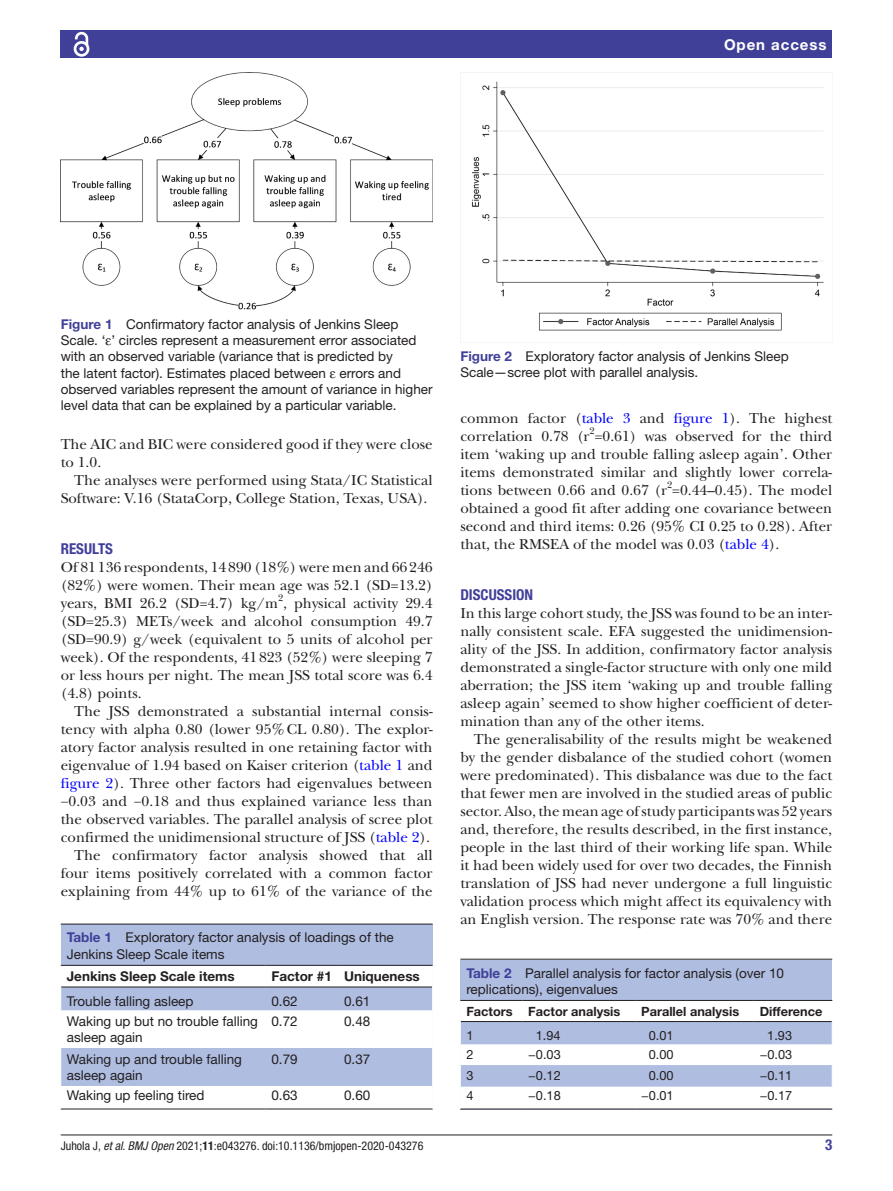
<style>
.page{position:relative;width:893px;height:1191px;background:#fff}
.page>*{position:absolute;margin:0;border:0;box-sizing:border-box;transform-origin:0 0}
.t1{font:15px/18px "New Baskerville";color:#231f20;text-align:justify}
.t2{font:700 condensed 15px "Helvetica Neue LT Std";color:#414099}
.t3{font:700 15px "Helvetica Neue LT Std";letter-spacing:.065em;color:#fff}
.t4{font:13.5px/16.2px "Helvetica Neue LT Std";color:#231f20}
.t5{font:700 13.5px "Helvetica Neue LT Std";color:#231f20}
.t6{font:12.75px "Helvetica Neue LT Std";color:#231f20}
.t7{font:700 12.75px "Helvetica Neue LT Std";color:#231f20}
.t8{font:condensed 12px "Helvetica Neue LT Std";color:#231f20}
.t9{font:9.9px "New Baskerville";color:#231f20}
.s1{font-weight:700;color:#414099}
.s2{color:#00f}
.s3{font-style:italic}
.s4{font-weight:700}
</style>
<div class="page">
<hr style="left:61px;top:1134px;width:771px;height:1px;background:#231f20">
<div style="left:61px;top:31px;width:771px;height:27px;background:#414099"></div>
<svg style="left:73px;top:31px;width:17px;height:26px"></svg>
<img style="left:61px;top:73px;width:372px;height:237px">
<div style="left:61px;top:924px;width:372px;height:185px;background:#afbde1"></div>
<hr style="left:61px;top:923px;width:372px;height:1px;background:#231f20">
<hr style="left:61px;top:1108px;width:204px;height:1px;background:#231f20">
<hr style="left:265px;top:1108px;width:73px;height:1px;background:#231f20">
<hr style="left:338px;top:1108px;width:95px;height:1px;background:#231f20">
<svg style="left:60px;top:965px;width:373px;height:143px"></svg>
<img style="left:460px;top:73px;width:364px;height:270px">
<div style="left:460px;top:959px;width:372px;height:150px;background:#afbde1"></div>
<hr style="left:460px;top:958px;width:372px;height:1px;background:#231f20">
<svg style="left:460px;top:1000px;width:373px;height:109px"></svg>
<p class="t3" style="left:724px;top:35px;width:104px">Open access</p>
<p class="t4" style="left:61px;top:316px;width:373px"><span class="s1">Figure 1</span> Confirmatory factor analysis of Jenkins Sleep Scale. ‘ ’ circles represent a measurement error associated with an observed variable (variance that is predicted by<br>the latent factor). Estimates placed between errors and observed variables represent the amount of variance in higher level data that can be explained by a particular variable.</p>
<p class="t1" style="left:61px;top:435px;width:373px">The AIC and BIC were considered good if they were close to 1.0.</p>
<p class="t1" style="left:61px;top:471px;width:373px;text-indent:14px">The analyses were performed using Stata/IC Statistical<br>Software: V.16 (StataCorp, College Station, Texas, USA).</p>
<p class="t2" style="left:61px;top:539px;width:54px">RESULTS</p>
<p class="t1" style="left:61px;top:558px;width:373px">Of 81136 respondents, 14890 (18%) were men and 66246 (82%) were women. Their mean age was 52.1 (SD=13.2) years, BMI 26.2 (SD=4.7) kg/m<sup>2</sup>, physical activity 29.4 (SD=25.3) METs/week and alcohol consumption 49.7 (SD=90.9) g/week (equivalent to 5 units of alcohol per week). Of the respondents, 41823 (52%) were sleeping 7 or less hours per night. The mean JSS total score was 6.4 (4.8) points.</p>
<p class="t1" style="left:61px;top:702px;width:373px;text-align:right">The JSS demonstrated a substantial internal consis&shy;tency with alpha 0.80 (lower 95%CL 0.80). The explor&shy;atory factor analysis resulted in one retaining factor with eigenvalue of 1.94 based on Kaiser criterion (<span class="s2">table 1</span> and <span class="s2">figure 2</span>). Three other factors had eigenvalues between −0.03 and −0.18 and thus explained variance less than the observed variables. The parallel analysis of scree plot confirmed the unidimensional structure of JSS (<span class="s2">table 2</span>).<br>The confirmatory factor analysis showed that all four items positively correlated with a common factor explaining from 44% up to 61% of the variance of the</p>
<p class="t4" style="left:67px;top:929px;width:328px"><span class="s1">Table 1</span> Exploratory factor analysis of loadings of the<br>Jenkins Sleep Scale items</p>
<p class="t5" style="left:67px;top:967px;width:169px">Jenkins Sleep Scale items</p>
<p class="t5" style="left:271px;top:967px;width:150px">Factor #1 Uniqueness</p>
<p class="t4" style="left:67px;top:992px;width:128px">Trouble falling asleep</p>
<p class="t4" style="left:271px;top:992px;width:28px">0.62</p>
<p class="t4" style="left:344px;top:992px;width:28px">0.61</p>
<p class="t4" style="left:67px;top:1012px;width:193px">Waking up but no trouble falling asleep again</p>
<p class="t4" style="left:271px;top:1012px;width:28px">0.72</p>
<p class="t4" style="left:344px;top:1012px;width:28px">0.48</p>
<p class="t4" style="left:67px;top:1050px;width:177px">Waking up and trouble falling asleep again</p>
<p class="t4" style="left:271px;top:1050px;width:28px">0.79</p>
<p class="t4" style="left:344px;top:1050px;width:28px">0.37</p>
<p class="t4" style="left:67px;top:1087px;width:139px">Waking up feeling tired</p>
<p class="t4" style="left:271px;top:1087px;width:28px">0.63</p>
<p class="t4" style="left:344px;top:1087px;width:28px">0.60</p>
<p class="t4" style="left:460px;top:347px;width:330px"><span class="s1">Figure 2</span> Exploratory factor analysis of Jenkins Sleep<br>Scale—scree plot with parallel analysis.</p>
<p class="t1" style="left:460px;top:409px;width:373px">common factor (<span class="s2">table 3</span> and <span class="s2">figure 1</span>). The highest correlation 0.78 (r =0.61) was observed for the third</p>
<p class="t9" style="left:590px;top:425px;width:7px">2</p>
<p class="t1" style="left:460px;top:445px;width:373px">item ‘waking up and trouble falling asleep again’. Other items demonstrated similar and slightly lower correla&shy;tions between 0.66 and 0.67 (r =0.44–0.45). The model</p>
<p class="t9" style="left:667px;top:479px;width:7px">2</p>
<p class="t1" style="left:460px;top:499px;width:373px">obtained a good fit after adding one covariance between second and third items: 0.26 (95% CI 0.25 to 0.28). After that, the RMSEA of the model was 0.03 (<span class="s2">table 4</span>).</p>
<p class="t2" style="left:460px;top:585px;width:74px">DISCUSSION</p>
<p class="t1" style="left:460px;top:604px;width:373px">In this large cohort study, the JSS was found to be an inter&shy;nally consistent scale. EFA suggested the unidimension&shy;ality of the JSS. In addition, confirmatory factor analysis demonstrated a single-factor structure with only one mild aberration; the JSS item ‘waking up and trouble falling asleep again’ seemed to show higher coefficient of deter&shy;mination than any of the other items.</p>
<p class="t1" style="left:460px;top:730px;width:373px;text-indent:14px">The generalisability of the results might be weakened by the gender disbalance of the studied cohort (women were predominated). This disbalance was due to the fact that fewer men are involved in the studied areas of public sector. Also, the mean age of study participants was 52 years and, therefore, the results described, in the first instance, people in the last third of their working life span. While it had been widely used for over two decades, the Finnish translation of JSS had never undergone a full linguistic validation process which might affect its equivalency with an English version. The response rate was 70% and there</p>
<p class="t4" style="left:466px;top:964px;width:319px"><span class="s1">Table 2</span> Parallel analysis for factor analysis (over 10 replications), eigenvalues</p>
<p class="t7" style="left:466px;top:1003px;width:156px">Factors Factor analysis</p>
<p class="t7" style="left:641px;top:1003px;width:99px">Parallel analysis</p>
<p class="t7" style="left:760px;top:1003px;width:64px">Difference</p>
<p class="t6" style="left:466px;top:1027px;width:9px">1</p>
<p class="t6" style="left:536px;top:1027px;width:26px">1.94</p>
<p class="t6" style="left:649px;top:1027px;width:26px">0.01</p>
<p class="t6" style="left:767px;top:1027px;width:26px">1.93</p>
<p class="t6" style="left:466px;top:1047px;width:9px">2</p>
<p class="t6" style="left:528px;top:1047px;width:34px">−0.03</p>
<p class="t6" style="left:649px;top:1047px;width:26px">0.00</p>
<p class="t6" style="left:760px;top:1047px;width:34px">−0.03</p>
<p class="t6" style="left:466px;top:1068px;width:9px">3</p>
<p class="t6" style="left:528px;top:1068px;width:34px">−0.12</p>
<p class="t6" style="left:649px;top:1068px;width:26px">0.00</p>
<p class="t6" style="left:760px;top:1068px;width:34px">−0.11</p>
<p class="t6" style="left:466px;top:1087px;width:9px">4</p>
<p class="t6" style="left:528px;top:1087px;width:34px">−0.18</p>
<p class="t6" style="left:641px;top:1087px;width:34px">−0.01</p>
<p class="t6" style="left:760px;top:1087px;width:34px">−0.17</p>
<p class="t8" style="left:61px;top:1138px;width:364px">Juhola J, <span class="s3">et al</span>. <span class="s3">BMJ Open</span> 2021;<span class="s4">11</span>:e043276. doi:10.1136/bmjopen-2020-043276</p>
<p class="t2" style="left:825px;top:1135px;width:9px">3</p>
</div>
